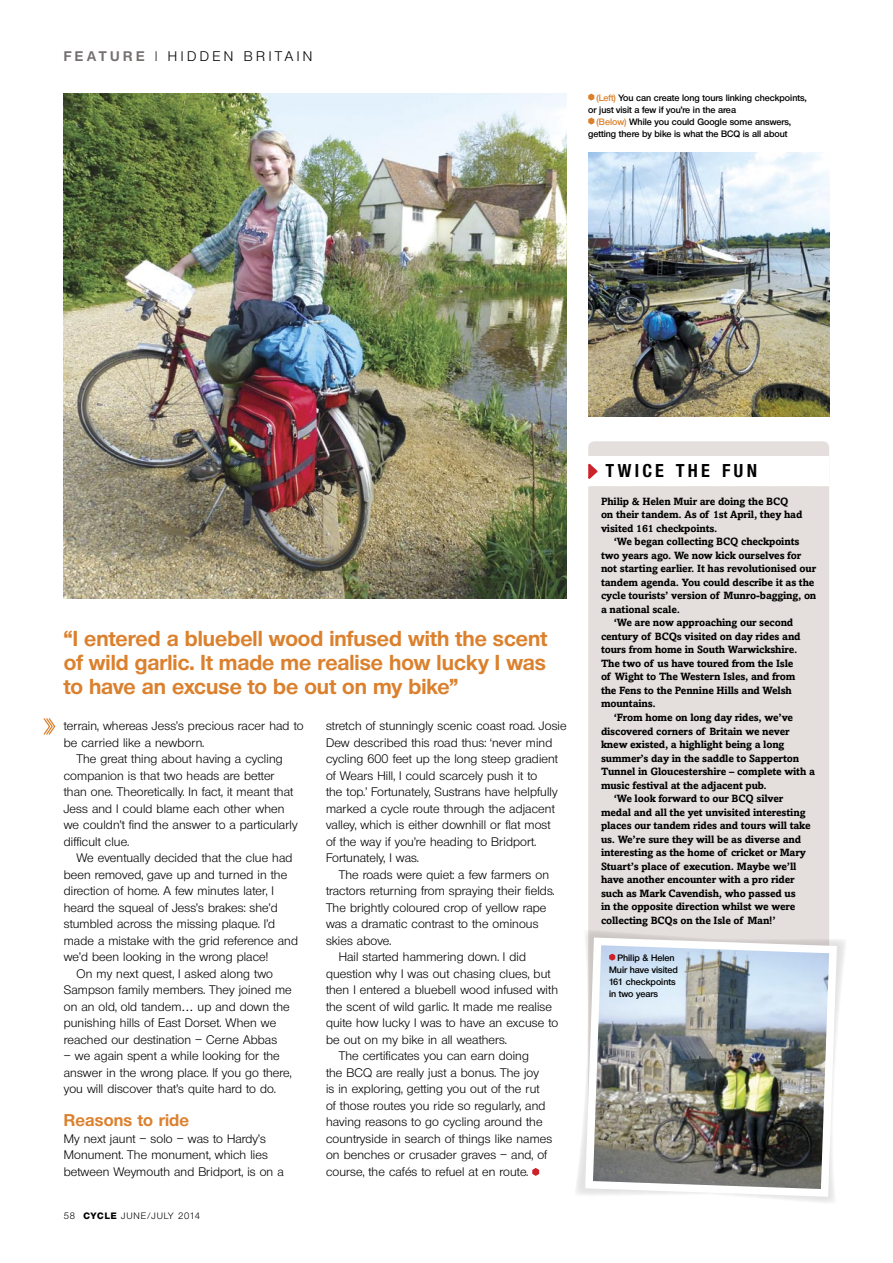
<style>
.page{position:relative;width:893px;height:1263px;background:#fff}
.page>*{position:absolute;margin:0;border:0;box-sizing:border-box;transform-origin:0 0}
.t1{font:700 21px/24px "Olnova";color:#db812e;text-align:justify}
.Answer_2ndPara{font:700 condensed 18px "Olnova";letter-spacing:.185em;color:#000}
.Answer_2ndPara-2{font:700 16.5px "Olnova";letter-spacing:.01em;color:#db812e}
._1stPara{font:700 13.5px "Olnova";letter-spacing:.265em;color:#757170}
._1stPara-2{font:13.5px "Olnova";color:#000}
.Answer_2ndPara-3{font:12px/16.5px "Olnova";letter-spacing:.01em;color:#000}
.t2{font:700 10.5px/13.5px "Amasis";letter-spacing:-.015em;color:#000}
.t3{font:600 9px/12px "Olnova";color:#000}
.t4{font:9px "Olnova";letter-spacing:.1em;color:#000}
.s1{font-weight:300;color:#000}
.s2{font-weight:400;color:#000}
.s3{color:#db812e}
.s4{font-weight:800}
</style>
<div class="page">
<img style="left:64px;top:94px;width:503px;height:504px">
<img style="left:588px;top:153px;width:241px;height:264px">
<div style="left:588px;top:441px;width:241px;height:737px;background:#e4dfdd;border-radius:6px"></div>
<svg style="left:576px;top:931px;width:269px;height:272px"></svg>
<img style="left:581px;top:934px;width:260px;height:267px">
<svg style="left:588px;top:94px;width:6px;height:7px"></svg>
<svg style="left:588px;top:118px;width:6px;height:7px"></svg>
<svg style="left:532px;top:1168px;width:7px;height:8px"></svg>
<svg style="left:609px;top:954px;width:6px;height:7px"></svg>
<svg style="left:43px;top:718px;width:12px;height:17px"></svg>
<div style="left:588px;top:456px;width:241px;height:30px;background:#fff"></div>
<p class="_1stPara" style="left:64px;top:48px;width:116px">fe ature <span class="s1">|</span> <span class="s2">hidd</span></p>
<p class="_1stPara-2" style="left:213px;top:48px;width:42px">en britai</p>
<p class="_1stPara-2" style="left:303px;top:48px;width:11px">n</p>
<p class="t3" style="left:597px;top:91px;width:211px"><span class="s3">(Left)</span> You can create long tours linking checkpoints,</p>
<p class="t3" style="left:588px;top:103px;width:149px">or just visit a few if you’re in the area</p>
<p class="t3" style="left:597px;top:115px;width:196px"><span class="s3">(Below)</span> While you could Google some answers,</p>
<p class="t3" style="left:588px;top:127px;width:201px">getting there by bike is what the BCQ is all about</p>
<p class="t1" style="left:64px;top:626px;width:485px">“I entered a bluebell wood infused with the scent of wild garlic. It made me realise how lucky I was to have an excuse to be out on my bike”</p>
<p class="Answer_2ndPara-3" style="left:64px;top:718px;width:241px">terrain, whereas Jess’s precious racer had to be carried like a newborn.</p>
<p class="Answer_2ndPara-3" style="left:64px;top:751px;width:236px;text-indent:13px">The great thing about having a cycling companion is that two heads are better than one. Theoretically. In fact, it meant that Jess and I could blame each other when we couldn’t find the answer to a particularly difficult clue.</p>
<p class="Answer_2ndPara-3" style="left:64px;top:850px;width:236px;text-indent:13px">We eventually decided that the clue had been removed, gave up and turned in the direction of home. A few minutes later, I heard the squeal of Jess’s brakes: she’d stumbled across the missing plaque. I’d made a mistake with the grid reference and we’d been looking in the wrong place!</p>
<p class="Answer_2ndPara-3" style="left:64px;top:965px;width:230px;text-indent:13px">On my next quest, I asked along two Sampson family members. They joined me on an old, old tandem… up and down the punishing hills of East Dorset. When we reached our destination – Cerne Abbas</p>
<p class="Answer_2ndPara-3" style="left:64px;top:1048px;width:229px">– we again spent a while looking for the answer in the wrong place. If you go there, you will discover that’s quite hard to do.</p>
<p class="Answer_2ndPara-2" style="left:64px;top:1110px;width:127px">Reasons to ride</p>
<p class="Answer_2ndPara-3" style="left:64px;top:1130px;width:221px">My next jaunt – solo – was to Hardy’s<br>Monument. The monument, which lies between Weymouth and Bridport, is on a</p>
<p class="t4" style="left:64px;top:1210px;width:138px">58 <span class="s4">CYCLE</span> June/j uly 2014</p>
<p class="Answer_2ndPara-3" style="left:326px;top:718px;width:242px">stretch of stunningly scenic coast road. Josie Dew described this road thus: ‘never mind cycling 600 feet up the long steep gradient of Wears Hill, I could scarcely push it to<br>the top.’ Fortunately, Sustrans have helpfully marked a cycle route through the adjacent valley, which is either downhill or flat most<br>of the way if you’re heading to Bridport.<br>Fortunately, I was.</p>
<p class="Answer_2ndPara-3" style="left:326px;top:866px;width:230px;text-indent:13px">The roads were quiet: a few farmers on tractors returning from spraying their fields.<br>The brightly coloured crop of yellow rape was a dramatic contrast to the ominous skies above.</p>
<p class="Answer_2ndPara-3" style="left:326px;top:949px;width:234px;text-indent:13px">Hail started hammering down. I did question why I was out chasing clues, but then I entered a bluebell wood infused with the scent of wild garlic. It made me realise quite how lucky I was to have an excuse to be out on my bike in all weathers.</p>
<p class="Answer_2ndPara-3" style="left:326px;top:1048px;width:228px;text-indent:13px">The certificates you can earn doing<br>the BCQ are really just a bonus. The joy<br>is in exploring, getting you out of the rut of those routes you ride so regularly, and having reasons to go cycling around the countryside in search of things like names on benches or crusader graves – and, of course, the cafés to refuel at en route.</p>
<p class="Answer_2ndPara" style="left:606px;top:460px;width:153px">TWICE THE FUN</p>
<p class="t2" style="left:601px;top:494px;width:203px">Philip &amp; Helen Muir are doing the BCQ on their tandem. As of 1st April, they had visited 161 checkpoints.</p>
<p class="t2" style="left:601px;top:535px;width:217px;text-indent:13px">‘We began collecting BCQ checkpoints two years ago. We now kick ourselves for not starting earlier. It has revolutionised our tandem agenda. You could describe it as the cycle tourists’ version of Munro-bagging, on a national scale.</p>
<p class="t2" style="left:601px;top:616px;width:201px;text-indent:13px">‘We are now approaching our second century of BCQs visited on day rides and tours from home in South Warwickshire.<br>The two of us have toured from the Isle of Wight to The Western Isles, and from the Fens to the Pennine Hills and Welsh mountains.</p>
<p class="t2" style="left:601px;top:710px;width:215px;text-indent:13px">‘From home on long day rides, we’ve discovered corners of Britain we never knew existed, a highlight being a long summer’s day in the saddle to Sapperton Tunnel in Gloucestershire – complete with a music festival at the adjacent pub.</p>
<p class="t2" style="left:601px;top:791px;width:211px;text-indent:13px">‘We look forward to our BCQ silver medal and all the yet unvisited interesting places our tandem rides and tours will take us. We’re sure they will be as diverse and interesting as the home of cricket or Mary Stuart’s place of execution. Maybe we’ll have another encounter with a pro rider such as Mark Cavendish, who passed us<br>in the opposite direction whilst we were collecting BCQs on the Isle of Man!’</p>
<p class="t3" style="left:609px;top:951px;width:70px;text-indent:8px">Philip &amp; Helen<br>Muir have visited<br>161 checkpoints in two years</p>
</div>
